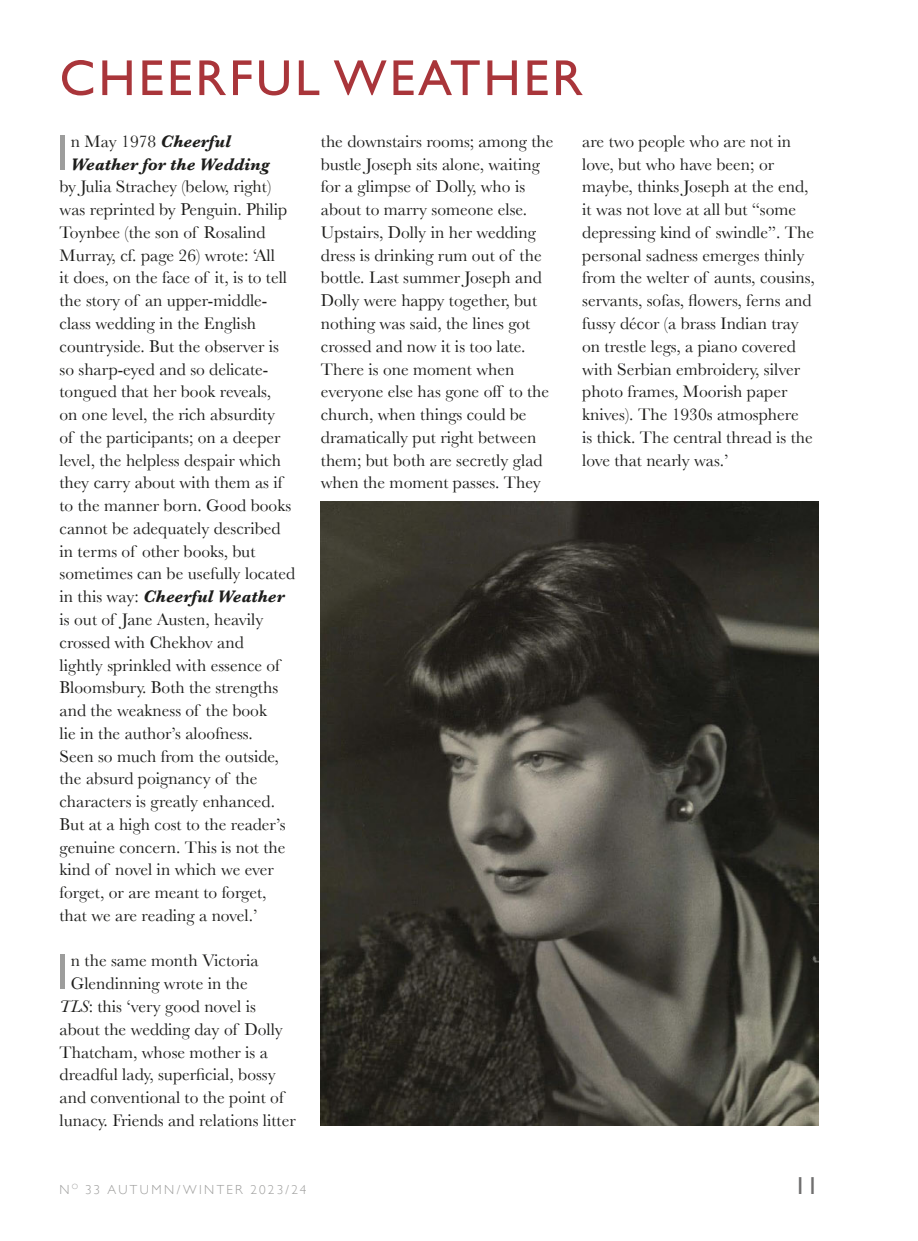
<style>
.page{position:relative;width:918px;height:1241px;background:#fff}
.page>*{position:absolute;margin:0;border:0;box-sizing:border-box;transform-origin:0 0}
.t1{font:50.93px "Gill Sans";color:#9d9d9c}
.t2{font:50.75px "Gill Sans";letter-spacing:.06em;color:#a9353a}
.t3{font:24.5px "Gill Sans";color:#706f6f}
.t4{font:17.5px/22.8px "Baskerville";color:#1d1d1b}
.t5{font:italic 700 17.5px/22.8px "Baskerville";color:#1d1d1b}
.t6{font:300 13.12px "Gill Sans";letter-spacing:.18em;color:#9d9d9c}
.s1{font-weight:400;font-style:normal}
.s2{font-weight:700;font-style:italic}
.s3{font-style:italic}
</style>
<div class="page">
<img style="left:321px;top:501px;width:498px;height:624px">
<h2 class="t2" style="left:60px;top:48px;width:525px">CHEERFUL WEATHER</h2>
<h1 class="t1" style="left:56px;top:122px;width:14px">I</h1>
<p class="t5" style="left:71px;top:130px;width:200px"><span class="s1">n May 1978</span> Cheerful<br>Weather for the Wedding</p>
<p class="t4" style="left:60px;top:175px;width:237px">by Julia Strachey (below, right) was reprinted by Penguin. Philip<br>Toynbee (the son of Rosalind<br>Murray, cf. page 26) wrote: ‘All<br>it does, on the face of it, is to tell the story of an upper-middle&shy;class wedding in the English countryside. But the observer is so sharp-eyed and so delicate&shy;tongued that her book reveals,<br>on one level, the rich absurdity<br>of the participants; on a deeper level, the helpless despair which they carry about with them as if to the manner born. Good books cannot be adequately described in terms of other books, but sometimes can be usefully located in this way: <span class="s2">Cheerful Weather </span>is out of Jane Austen, heavily crossed with Chekhov and<br>lightly sprinkled with essence of<br>Bloomsbury. Both the strengths and the weakness of the book<br>lie in the author’s aloofness.<br>Seen so much from the outside, the absurd poignancy of the characters is greatly enhanced.<br>But at a high cost to the reader’s genuine concern. This is not the kind of novel in which we ever forget, or are meant to forget, that we are reading a novel.’</p>
<h1 class="t1" style="left:56px;top:941px;width:14px">I</h1>
<p class="t4" style="left:71px;top:949px;width:189px">n the same month Victoria</p>
<p class="t4" style="left:71px;top:971px;width:178px">Glendinning wrote in the</p>
<p class="t4" style="left:60px;top:994px;width:198px"><span class="s3">TLS</span>: this ‘very good novel is</p>
<p class="t4" style="left:60px;top:1017px;width:225px">about the wedding day of Dolly</p>
<p class="t4" style="left:60px;top:1040px;width:210px">Thatcham, whose mother is a</p>
<p class="t4" style="left:60px;top:1062px;width:218px">dreadful lady, superficial, bossy</p>
<p class="t4" style="left:60px;top:1085px;width:226px">and conventional to the point of</p>
<p class="t4" style="left:60px;top:1108px;width:238px">lunacy. Friends and relations litter</p>
<p class="t4" style="left:321px;top:130px;width:234px">the downstairs rooms; among the bustle Joseph sits alone, waiting for a glimpse of Dolly, who is about to marry someone else.<br>Upstairs, Dolly in her wedding dress is drinking rum out of the bottle. Last summer Joseph and<br>Dolly were happy together, but nothing was said, the lines got crossed and now it is too late.<br>There is one moment when everyone else has gone off to the church, when things could be dramatically put right between them; but both are secretly glad when the moment passes. They</p>
<p class="t4" style="left:582px;top:130px;width:234px">are two people who are not in love, but who have been; or maybe, thinks Joseph at the end, it was not love at all but “some depressing kind of swindle”. The personal sadness emerges thinly from the welter of aunts, cousins, servants, sofas, flowers, ferns and fussy décor (a brass Indian tray on trestle legs, a piano covered with Serbian embroidery, silver photo frames, Moorish paper knives). The 1930s atmosphere<br>is thick. The central thread is the love that nearly was.’</p>
<p class="t6" style="left:60px;top:1178px;width:248px">N <sup>O</sup> 33 AUTUMN/WINTER 2023/24</p>
<h3 class="t3" style="left:794px;top:1171px;width:26px">11</h3>
</div>
